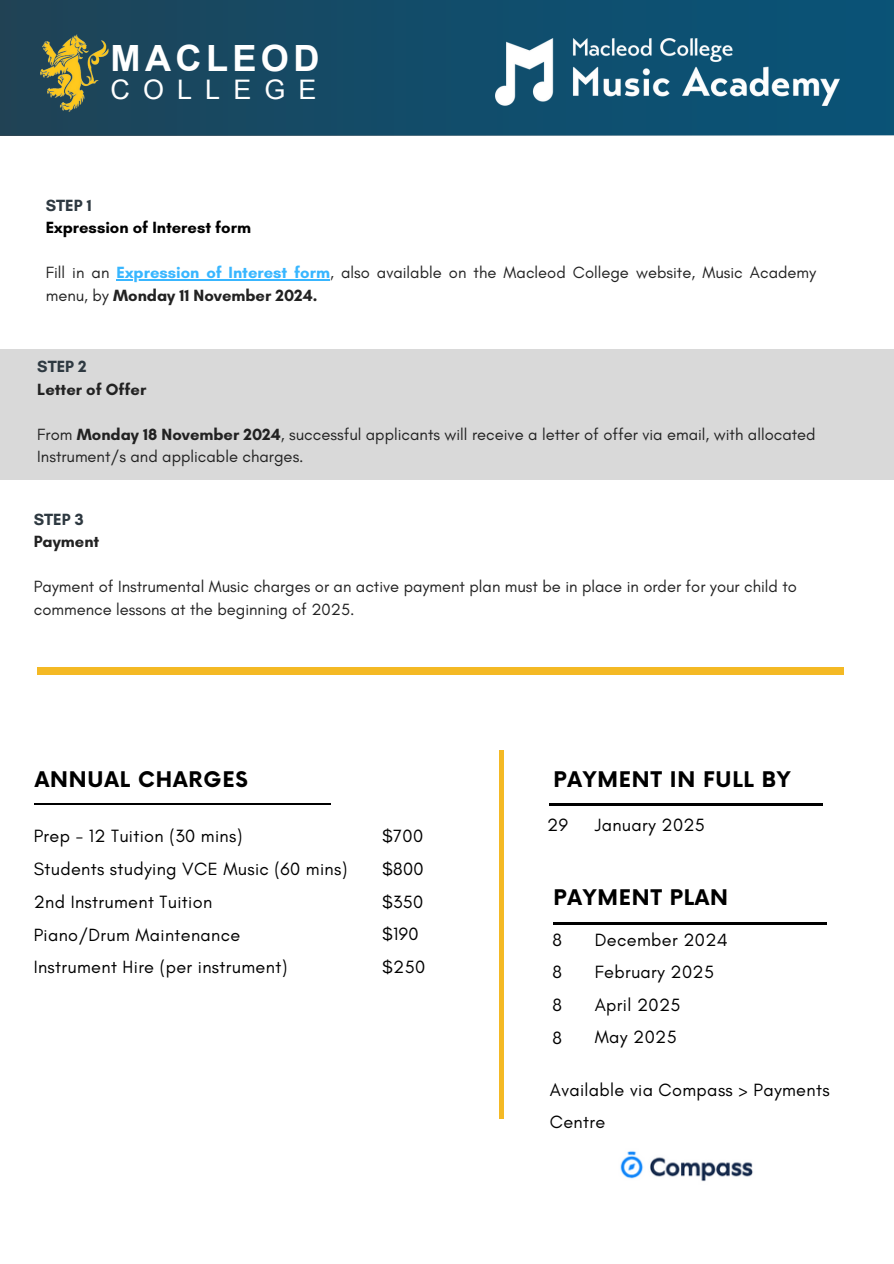
<style>
.page{position:relative;width:894px;height:1264px;background:#fff}
.page>*{position:absolute;margin:0;border:0;box-sizing:border-box;transform-origin:0 0}
.t1{font:700 36.15px "Arial";letter-spacing:.12em;color:#fff}
.t2{font:26.85px "Arial";letter-spacing:.485em;color:#fff}
.t3{font:700 21px "Now";letter-spacing:.04em;color:#000}
.t4{font:18.15px/32.2px "Glacial Indifference";letter-spacing:.02em;color:#000}
.t5{font:18px "Glacial Indifference";letter-spacing:.02em;color:#000}
.t6{font:16.5px/22.5px "Glacial Indifference";color:#222}
.t7{font:700 16.5px/22.5px "Glacial Indifference";color:#222}
.t8{font:700 16.5px/22.5px "Glacial Indifference";color:#000}
.s1{color:#2e3941}
.s2{font-weight:700;color:#38b6ff}
.s3{font-weight:400}
.s4{font-weight:700}
</style>
<div class="page">
<div style="left:0;top:0;width:893px;height:135px;background:linear-gradient(to right,#1e4458,#08547a)"></div>
<img style="left:39px;top:32px;width:72px;height:81px">
<hr style="left:117px;top:279px;width:213px;height:2px;background:#38b6ff">
<div style="left:37px;top:667px;width:806px;height:7px;background:#f4b924"></div>
<div style="left:0;top:349px;width:893px;height:130px;background:#d9d9d9"></div>
<hr style="left:35px;top:803px;width:296px;height:1px;background:#000">
<hr style="left:553px;top:922px;width:273px;height:2px;background:#000">
<hr style="left:499px;top:749px;width:4px;height:369px;background:#f4b924">
<img style="left:495px;top:38px;width:343px;height:68px">
<hr style="left:549px;top:803px;width:273px;height:2px;background:#000">
<img style="left:620px;top:1151px;width:133px;height:31px">
<h3 class="t1" style="left:111px;top:45px;width:210px">MACLEOD</h3>
<p class="t2" style="left:111px;top:74px;width:207px">COLLEGE</p>
<p class="t8" style="left:46px;top:194px;width:207px"><span class="s1">STEP 1<br></span>Expression of Interest form</p>
<p class="t6" style="left:46px;top:261px;width:771px">Fill in an <span class="s2">Expression of Interest form</span>, also available on the Macleod College website, Music Academy</p>
<p class="t7" style="left:46px;top:284px;width:273px"><span class="s3">menu, by</span> Monday 11 November 2024.</p>
<p class="t7" style="left:37px;top:355px;width:111px"><span class="s1">STEP 2<br></span>Letter of Offer</p>
<p class="t6" style="left:37px;top:422px;width:779px">From <span class="s4">Monday 18 November 2024</span>, successful applicants will receive a letter of offer via email, with allocated<br>Instrument/s and applicable charges.</p>
<p class="t7" style="left:34px;top:507px;width:67px"><span class="s1">STEP 3<br></span>Payment</p>
<h4 class="t6" style="left:34px;top:575px;width:764px">Payment of Instrumental Music charges or an active payment plan must be in place in order for your child to commence lessons at the beginning of 2025.</h4>
<p class="t3" style="left:35px;top:768px;width:215px">ANNUAL CHARGES</p>
<p class="t4" style="left:34px;top:819px;width:210px">Prep - 12 Tuition (30 mins)</p>
<p class="t4" style="left:34px;top:852px;width:315px">Students studying VCE Music (60 mins)</p>
<p class="t4" style="left:34px;top:885px;width:180px">2nd Instrument Tuition</p>
<p class="t5" style="left:34px;top:924px;width:208px">Piano/Drum Maintenance</p>
<p class="t4" style="left:34px;top:950px;width:255px">Instrument Hire (per instrument)</p>
<p class="t4" style="left:382px;top:819px;width:42px">$700</p>
<p class="t4" style="left:382px;top:852px;width:43px">$800</p>
<p class="t4" style="left:382px;top:885px;width:43px">$350</p>
<h3 class="t4" style="left:382px;top:917px;width:38px">$190</h3>
<p class="t4" style="left:382px;top:950px;width:44px">$250</p>
<p class="t3" style="left:553px;top:768px;width:239px">PAYMENT IN FULL BY</p>
<p class="t4" style="left:547px;top:808px;width:22px">29</p>
<p class="t4" style="left:594px;top:808px;width:112px">January 2025</p>
<p class="t3" style="left:553px;top:885px;width:176px">PAYMENT PLAN</p>
<h3 class="t4" style="left:594px;top:923px;width:134px">December 2024</h3>
<p class="t4" style="left:594px;top:956px;width:121px">February 2025</p>
<p class="t4" style="left:594px;top:988px;width:87px">April 2025</p>
<p class="t4" style="left:594px;top:1020px;width:83px">May 2025</p>
<p class="t4" style="left:552px;top:923px;width:11px">8</p>
<p class="t4" style="left:552px;top:955px;width:11px">8</p>
<h4 class="t4" style="left:552px;top:988px;width:11px">8</h4>
<p class="t4" style="left:552px;top:1021px;width:11px">8</p>
<p class="t4" style="left:549px;top:1073px;width:281px">Available via Compass &gt; Payments<br>Centre</p>
</div>
